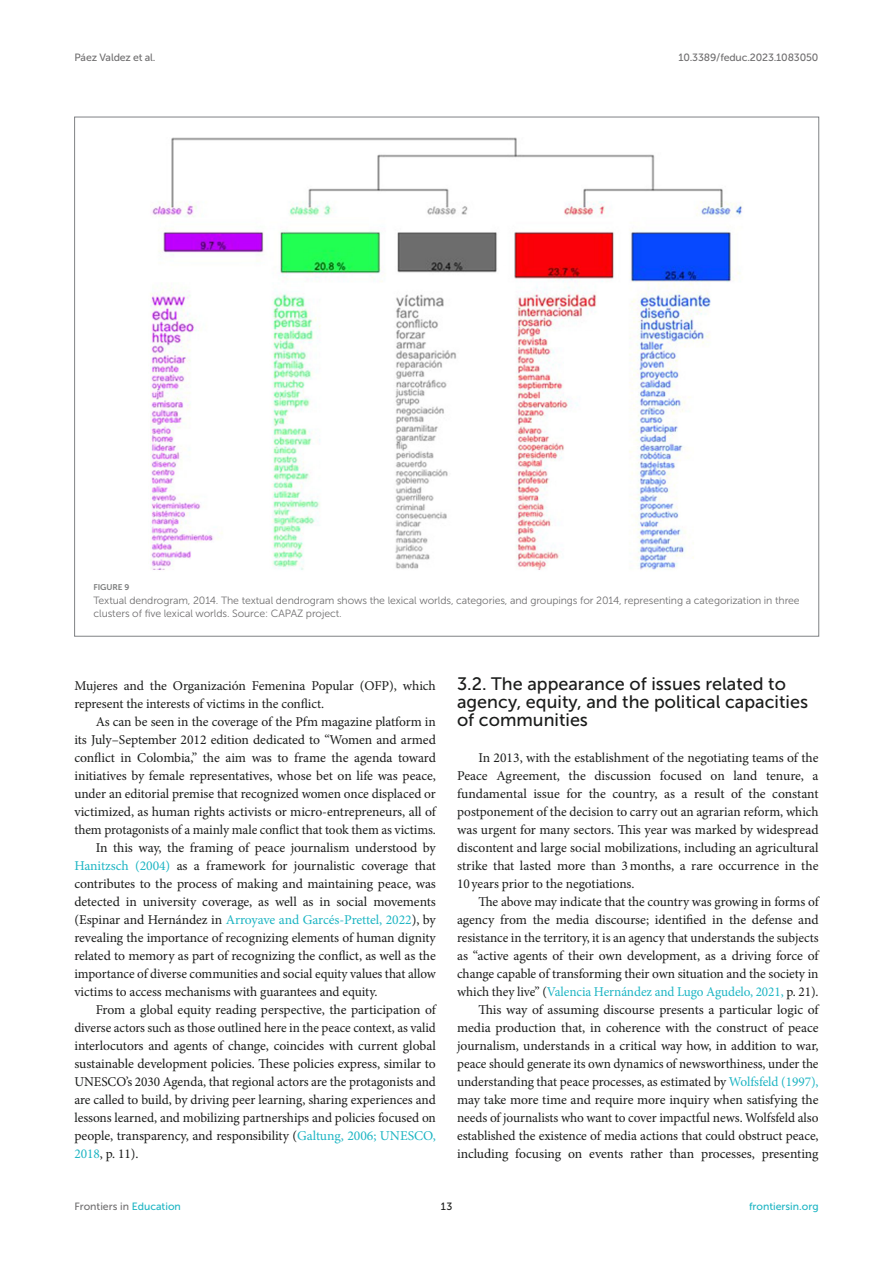
<style>
.page{position:relative;width:893px;height:1263px;background:#fff}
.page>*{position:absolute;margin:0;border:0;box-sizing:border-box;transform-origin:0 0}
.HEAD_2{font:18px/18px "Museo Sans 500";color:#1b1c1b}
.TEXT{font:13.5px/18px "Minion Pro";letter-spacing:-.005em;color:#1b1c1b;text-align:justify}
.TEXT_FLUSH{font:13.5px/18px "Minion Pro";color:#1b1c1b;text-align:justify}
.FIG_LEG{font:10.5px/13.5px "Museo Sans 300";letter-spacing:-.01em;color:#706f70}
.t1{font:10.5px "Museo Sans 500";letter-spacing:-.015em;color:#706f70}
.t2{font:10.5px "Museo Sans 500";color:#1db5c3}
.t3{font:10.5px "Museo Sans 500";color:#1b1c1b}
.FIG_HD{font:8.25px "Museo Sans 700";letter-spacing:-.01em;color:#7e7f7f}
.s1{color:#1db5c3}
</style>
<div class="page">
<img style="left:150px;top:137px;width:592px;height:433px">
<p class="t1" style="left:74px;top:51px;width:83px">Páez Valdez et al.</p>
<p class="t1" style="left:678px;top:51px;width:142px">10.3389/feduc.2023.1083050</p>
<p class="FIG_HD" style="left:94px;top:583px;width:37px">FIGURE 9</p>
<p class="FIG_LEG" style="left:94px;top:593px;width:708px">Textual dendrogram, 2014. The textual dendrogram shows the lexical worlds, categories, and groupings for 2014, representing a categorization in three clusters of five lexical worlds. Source: CAPAZ project.</p>
<p class="TEXT" style="left:74px;top:677px;width:363px">Mujeres and the Organización Femenina Popular (OFP), which represent the interests of victims in the conflict.</p>
<p class="TEXT" style="left:74px;top:713px;width:363px;text-indent:21px">As can be seen in the coverage of the Pfm magazine platform in its July–September 2012 edition dedicated to “Women and armed conflict in Colombia,” the aim was to frame the agenda toward initiatives by female representatives, whose bet on life was peace, under an editorial premise that recognized women once displaced or victimized, as human rights activists or micro-entrepreneurs, all of them protagonists of a mainly male conflict that took them as victims.</p>
<p class="TEXT" style="left:74px;top:839px;width:363px;text-indent:21px">In this way, the framing of peace journalism understood by <span class="s1">Hanitzsch (2004)</span> as a framework for journalistic coverage that contributes to the process of making and maintaining peace, was detected in university coverage, as well as in social movements (Espinar and Hernández in <span class="s1">Arroyave and Garcés-Prettel, 2022</span>), by revealing the importance of recognizing elements of human dignity related to memory as part of recognizing the conflict, as well as the importance of diverse communities and social equity values that allow victims to access mechanisms with guarantees and equity.</p>
<p class="TEXT" style="left:74px;top:1001px;width:363px;text-indent:21px">From a global equity reading perspective, the participation of diverse actors such as those outlined here in the peace context, as valid interlocutors and agents of change, coincides with current global sustainable development policies. These policies express, similar to UNESCO’s 2030 Agenda, that regional actors are the protagonists and are called to build, by driving peer learning, sharing experiences and lessons learned, and mobilizing partnerships and policies focused on people, transparency, and responsibility (<span class="s1">Galtung, 2006; UNESCO, 2018</span>, p. 11).</p>
<p class="HEAD_2" style="left:457px;top:675px;width:352px">3.2. The appearance of issues related to agency, equity, and the political capacities of communities</p>
<p class="TEXT_FLUSH" style="left:457px;top:749px;width:363px;text-indent:21px">In 2013, with the establishment of the negotiating teams of the Peace Agreement, the discussion focused on land tenure, a fundamental issue for the country, as a result of the constant postponement of the decision to carry out an agrarian reform, which was urgent for many sectors. This year was marked by widespread discontent and large social mobilizations, including an agricultural strike that lasted more than 3months, a rare occurrence in the 10 years prior to the negotiations.</p>
<p class="TEXT" style="left:457px;top:893px;width:363px;text-indent:21px">The above may indicate that the country was growing in forms of agency from the media discourse; identified in the defense and resistance in the territory, it is an agency that understands the subjects as “active agents of their own development, as a driving force of change capable of transforming their own situation and the society in which they live” (<span class="s1">Valencia Hernández and Lugo Agudelo, 2021,</span> p. 21).</p>
<p class="TEXT" style="left:457px;top:1001px;width:363px;text-indent:21px">This way of assuming discourse presents a particular logic of media production that, in coherence with the construct of peace journalism, understands in a critical way how, in addition to war, peace should generate its own dynamics of newsworthiness, under the understanding that peace processes, as estimated by <span class="s1">Wolfsfeld (1997), </span>may take more time and require more inquiry when satisfying the needs of journalists who want to cover impactful news. Wolfsfeld also established the existence of media actions that could obstruct peace, including focusing on events rather than processes, presenting</p>
<p class="t1" style="left:74px;top:1200px;width:108px">Frontiers in <span class="s1">Education</span></p>
<p class="t3" style="left:441px;top:1200px;width:13px">13</p>
<p class="t2" style="left:749px;top:1200px;width:71px">frontiersin.org</p>
</div>
